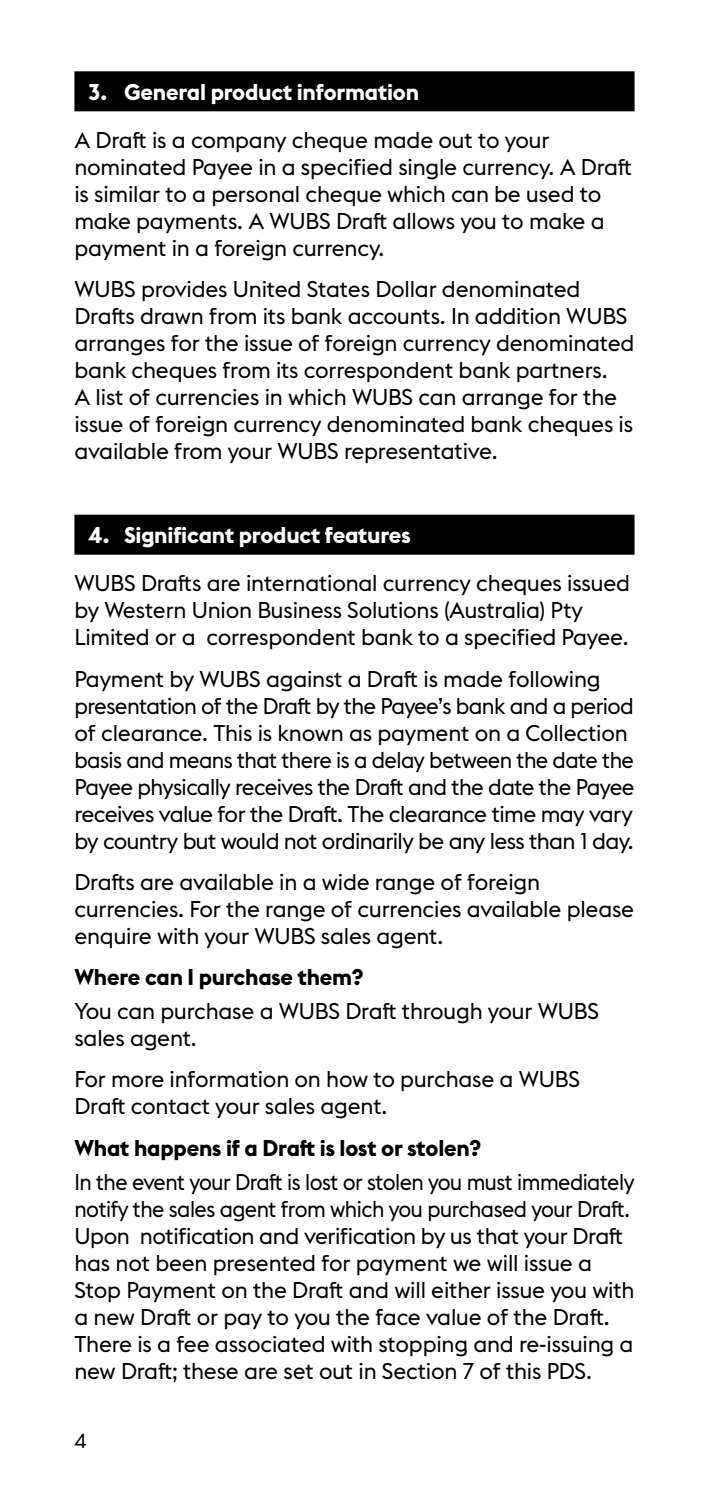
<style>
.page{position:relative;width:709px;height:1489px;background:#fff}
.page>*{position:absolute;margin:0;border:0;box-sizing:border-box;transform-origin:0 0}
.t1{font:22.5px/27px "Euclid WU";letter-spacing:-.01em;color:#000}
.t2{font:22.5px/27px "Euclid WU";letter-spacing:-.01em;color:#000;scale:.95 1}
.t3{font:700 22.5px "Euclid WU";letter-spacing:-.01em;color:#000}
.t4{font:700 22.5px "Euclid WU";letter-spacing:-.01em;color:#fff}
.t5{font:20px "Euclid WU";color:#000}
</style>
<div class="page">
<div style="left:74px;top:71px;width:560px;height:40px;background:#000"></div>
<div style="left:74px;top:514px;width:560px;height:40px;background:#000"></div>
<p class="t4" style="left:89px;top:79px;width:332px">3. General product information</p>
<p class="t1" style="left:74px;top:127px;width:559px">A Draft is a company cheque made out to your nominated Payee in a specified single currency. A Draft is similar to a personal cheque which can be used to make payments. A WUBS Draft allows you to make a payment in a foreign currency.</p>
<p class="t1" style="left:74px;top:276px;width:561px">WUBS provides United States Dollar denominated Drafts drawn from its bank accounts. In addition WUBS arranges for the issue of foreign currency denominated bank cheques from its correspondent bank partners.<br>A list of currencies in which WUBS can arrange for the issue of foreign currency denominated bank cheques is available from your WUBS representative.</p>
<p class="t4" style="left:89px;top:522px;width:324px">4. Significant product features</p>
<p class="t1" style="left:74px;top:570px;width:557px">WUBS Drafts are international currency cheques issued by Western Union Business Solutions (Australia) Pty<br>Limited or a correspondent bank to a specified Payee.</p>
<p class="t1" style="left:74px;top:665px;width:561px">Payment by WUBS against a Draft is made following presentation of the Draft by the Payee’s bank and a period of clearance. This is known as payment on a Collection basis and means that there is a delay between the date the Payee physically receives the Draft and the date the Payee receives value for the Draft. The clearance time may vary by country but would not ordinarily be any less than 1 day.</p>
<p class="t1" style="left:74px;top:868px;width:561px">Drafts are available in a wide range of foreign currencies. For the range of currencies available please enquire with your WUBS sales agent.</p>
<p class="t3" style="left:74px;top:964px;width:290px">Where can I purchase them?</p>
<p class="t1" style="left:74px;top:997px;width:526px">You can purchase a WUBS Draft through your WUBS sales agent.</p>
<p class="t1" style="left:74px;top:1066px;width:507px">For more information on how to purchase a WUBS<br>Draft contact your sales agent.</p>
<p class="t3" style="left:74px;top:1134px;width:408px">What happens if a Draft is lost or stolen?</p>
<p class="t2" style="left:74px;top:1168px;width:591px">In the event your Draft is lost or stolen you must immediately notify the sales agent from which you purchased your Draft.<br>Upon notification and verification by us that your Draft has not been presented for payment we will issue a Stop Payment on the Draft and will either issue you with a new Draft or pay to you the face value of the Draft.<br>There is a fee associated with stopping and re‑issuing a new Draft; these are set out in Section 7 of this PDS.</p>
<p class="t5" style="left:74px;top:1429px;width:13px">4</p>
</div>
